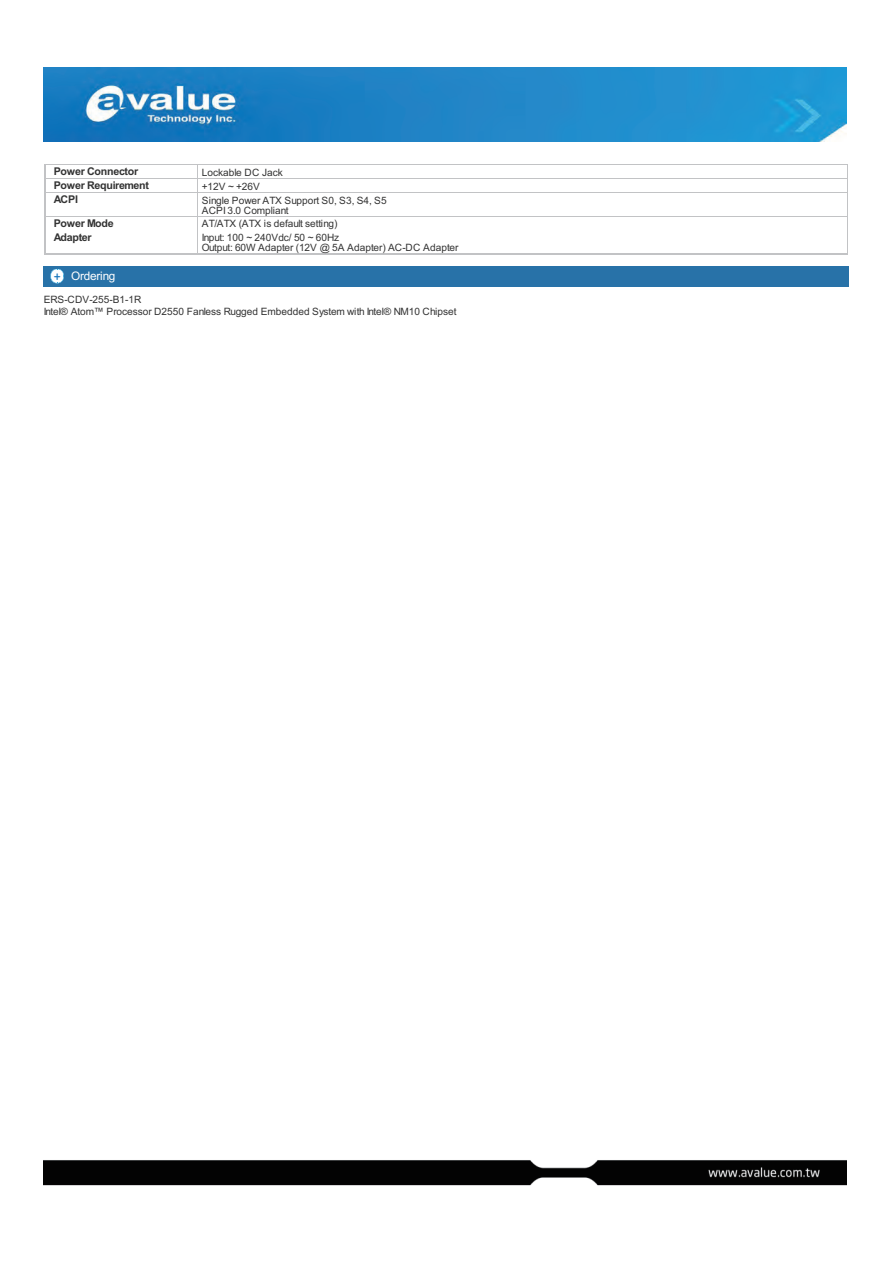
<style>
.page{position:relative;width:893px;height:1263px;background:#fff}
.page>*{position:absolute;margin:0;border:0;box-sizing:border-box;transform-origin:0 0}
.t1{font:13.2px "Arial";letter-spacing:-.02em;color:#fff}
.t2{font:700 11.85px "Arial";letter-spacing:-.02em;color:#333}
.t3{font:11.25px/10.1px "Arial";color:#333}
.s1{font-family:"Courier New";font-weight:700;color:#1776bd}
</style>
<div class="page">
<svg style="left:45px;top:164px;width:803px;height:90px;fill:#c2c3c5"></svg>
<div style="left:46px;top:165px;width:151px;height:13px;background:#fff"></div>
<div style="left:198px;top:165px;width:649px;height:13px;background:#fff"></div>
<div style="left:46px;top:179px;width:151px;height:13px;background:#fff"></div>
<div style="left:198px;top:179px;width:649px;height:13px;background:#fff"></div>
<div style="left:46px;top:193px;width:151px;height:22px;background:#fff"></div>
<div style="left:198px;top:193px;width:649px;height:22px;background:#fff"></div>
<div style="left:46px;top:217px;width:151px;height:12px;background:#fff"></div>
<div style="left:198px;top:217px;width:649px;height:12px;background:#fff"></div>
<div style="left:46px;top:231px;width:151px;height:22px;background:#fff"></div>
<div style="left:198px;top:231px;width:649px;height:22px;background:#fff"></div>
<div style="left:43px;top:266px;width:806px;height:20px;background:#2872a8"></div>
<img style="left:43px;top:67px;width:803px;height:74px">
<svg style="left:51px;top:269px;width:13px;height:15px"></svg>
<img style="left:43px;top:1160px;width:803px;height:26px">
<p class="t2" style="left:54px;top:168px;width:86px">Power Connector</p>
<p class="t3" style="left:202px;top:168px;width:82px">Lockable DC Jack</p>
<p class="t2" style="left:54px;top:181px;width:97px">Power Requirement</p>
<p class="t3" style="left:202px;top:182px;width:60px">+12V ~ +26V</p>
<p class="t2" style="left:54px;top:195px;width:26px">ACPI</p>
<p class="t3" style="left:202px;top:196px;width:187px">Single Power ATX Support S0, S3, S4, S5<br>ACPI 3.0 Compliant</p>
<p class="t2" style="left:54px;top:219px;width:61px">Power Mode</p>
<p class="t3" style="left:202px;top:220px;width:137px">AT/ATX (ATX is default setting)</p>
<p class="t2" style="left:54px;top:233px;width:40px">Adapter</p>
<p class="t3" style="left:202px;top:234px;width:258px">Input: 100 ~ 240Vdc/ 50 ~ 60Hz<br>Output: 60W Adapter (12V @ 5A Adapter) AC-DC Adapter</p>
<p class="t1" style="left:54px;top:271px;width:63px"><span class="s1">+</span> Ordering</p>
<p class="t3" style="left:44px;top:294px;width:415px;line-height:11.9px">ERS-CDV-255-B1-1R<br>Intel® Atom™ Processor D2550 Fanless Rugged Embedded System with Intel® NM10 Chipset</p>
</div>
